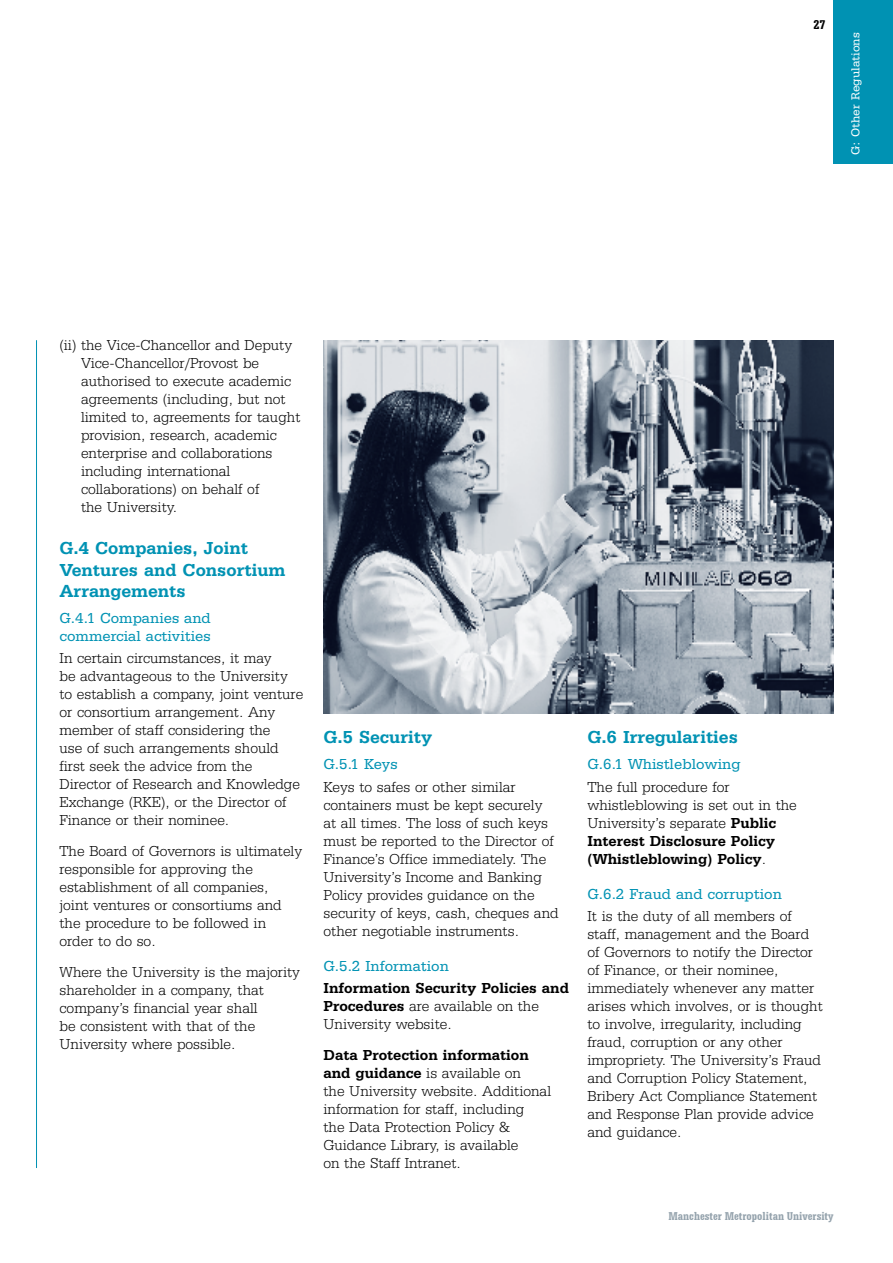
<style>
.page{position:relative;width:893px;height:1263px;background:#fff}
.page>*{position:absolute;margin:0;border:0;box-sizing:border-box;transform-origin:0 0}
.t1{font:500 18px/21px "Serifa BEFOP";color:#0092b3}
.t2{font:300 15px/18px "Serifa BEFOP";color:#000}
.t3{font:15px/18px "Serifa BEFOP";color:#0092b3}
.t4{font:500 15px/18px "Serifa BEFOP";color:#000}
.t5{font:700 condensed 13.35px "Serifa BT";color:#000}
.t6{font:700 condensed 12px "Serifa BT";color:#95a3ad}
.t7{font:12px "Serifa BEFOP";color:#fff}
.s1{font-weight:300}
.s2{font-weight:500}
</style>
<div class="page">
<hr style="left:36px;top:340px;width:1px;height:828px;background:#0092b3">
<img style="left:323px;top:340px;width:510px;height:374px">
<div style="left:833px;top:0;width:60px;height:163px;background:#0092b3"></div>
<p class="t5" style="left:813px;top:16px;width:14px">27</p>
<p class="t7" style="left:849px;top:155px;width:124px;rotate:-90deg">G: Other Regulations</p>
<p class="t2" style="left:81px;top:336px;width:221px;text-indent:-22px">(ii) the Vice-Chancellor and Deputy<br>Vice-Chancellor/Provost be authorised to execute academic agreements (including, but not limited to, agreements for taught provision, research, academic enterprise and collaborations including international collaborations) on behalf of<br>the University.</p>
<p class="t1" style="left:60px;top:538px;width:227px">G.4 Companies, Joint<br>Ventures and Consortium<br>Arrangements</p>
<p class="t3" style="left:60px;top:609px;width:153px">G.4.1 Companies and commercial activities</p>
<p class="t2" style="left:60px;top:649px;width:245px">In certain circumstances, it may<br>be advantageous to the University to establish a company, joint venture or consortium arrangement. Any member of staff considering the<br>use of such arrangements should first seek the advice from the<br>Director of Research and Knowledge<br>Exchange (RKE), or the Director of<br>Finance or their nominee.</p>
<p class="t2" style="left:60px;top:842px;width:244px">The Board of Governors is ultimately responsible for approving the establishment of all companies,<br>joint ventures or consortiums and the procedure to be followed in order to do so.</p>
<p class="t2" style="left:60px;top:963px;width:242px">Where the University is the majority shareholder in a company, that company’s financial year shall<br>be consistent with that of the<br>University where possible.</p>
<p class="t1" style="left:323px;top:726px;width:110px">G.5 Security</p>
<p class="t3" style="left:323px;top:755px;width:76px">G.5.1 Keys</p>
<p class="t2" style="left:323px;top:777px;width:237px">Keys to safes or other similar containers must be kept securely at all times. The loss of such keys must be reported to the Director of Finance’s Office immediately. The University’s Income and Banking Policy provides guidance on the security of keys, cash, cheques and other negotiable instruments.</p>
<p class="t3" style="left:323px;top:957px;width:127px">G.5.2 Information</p>
<p class="t4" style="left:323px;top:979px;width:247px">Information Security Policies and<br>Procedures <span class="s1">are available on the<br>University website.</span></p>
<p class="t2" style="left:323px;top:1045px;width:229px"><span class="s2">Data Protection information and guidance</span> is available on<br>the University website. Additional information for staff, including<br>the Data Protection Policy &amp;<br>Guidance Library, is available<br>on the Staff Intranet.</p>
<p class="t1" style="left:587px;top:726px;width:152px">G.6 Irregularities</p>
<p class="t3" style="left:587px;top:755px;width:155px">G.6.1 Whistleblowing</p>
<p class="t2" style="left:587px;top:777px;width:211px">The full procedure for whistleblowing is set out in the<br>University’s separate <span class="s2">Public<br>Interest Disclosure Policy (Whistleblowing) Policy</span>.</p>
<p class="t3" style="left:587px;top:885px;width:196px">G.6.2 Fraud and corruption</p>
<p class="t2" style="left:587px;top:907px;width:237px">It is the duty of all members of staff, management and the Board of Governors to notify the Director of Finance, or their nominee, immediately whenever any matter arises which involves, or is thought to involve, irregularity, including fraud, corruption or any other impropriety. The University’s Fraud and Corruption Policy Statement,<br>Bribery Act Compliance Statement and Response Plan provide advice and guidance.</p>
<p class="t6" style="left:668px;top:1208px;width:167px">Manchester Metropolitan University</p>
</div>
